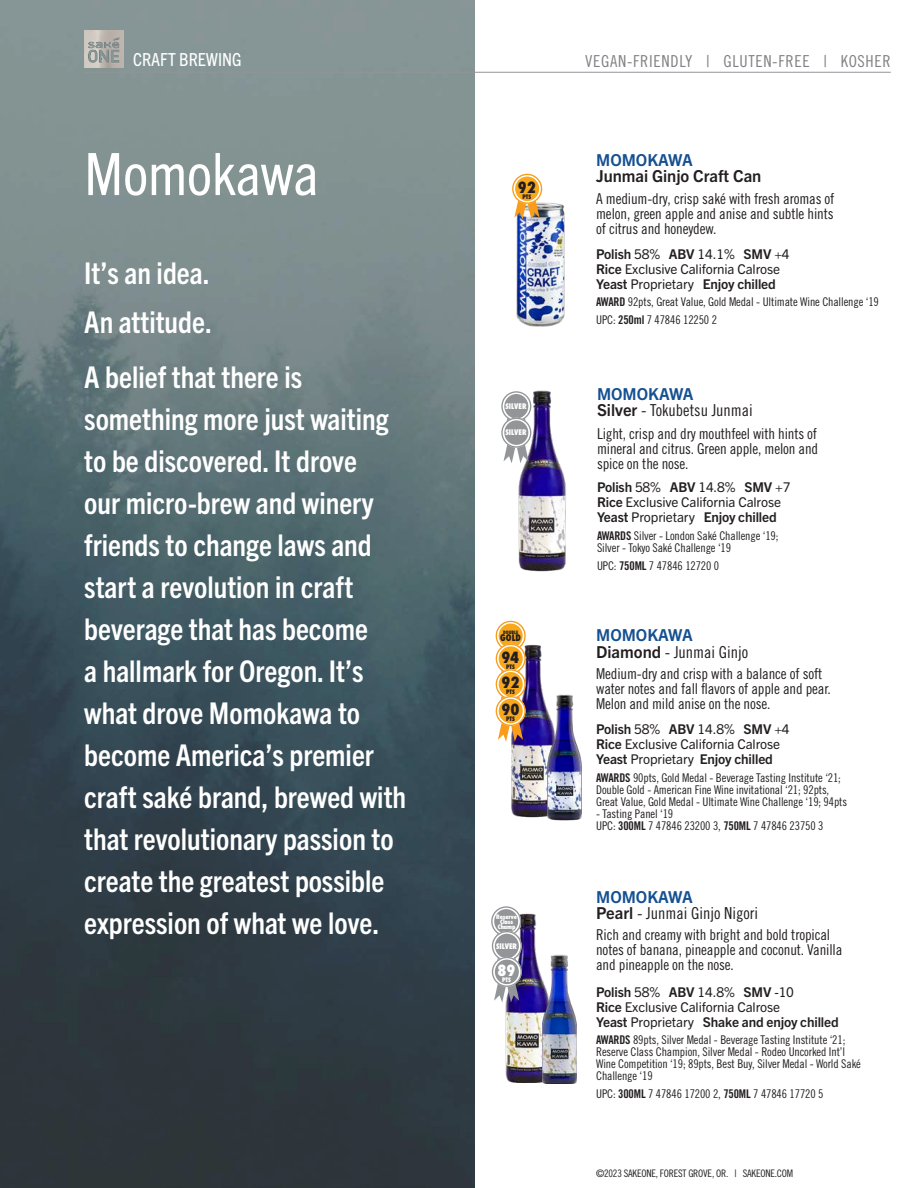
<style>
.page{position:relative;width:918px;height:1188px;background:#fff}
.page>*{position:absolute;margin:0;border:0;box-sizing:border-box;transform-origin:0 0}
.t1{font:condensed 58.5px "Trade Gothic Next LT Pro";color:#fff}
.t2{font:700 condensed 30px/42px "Trade Gothic Next LT Pro";color:#fff}
.t3{font:condensed 18px "Trade Gothic Next LT Pro";color:#fff}
.t4{font:16.5px/16.5px "Trade Gothic LT Pro Cn 18";color:#231f20}
.t5{font:16.5px "Trade Gothic LT Pro Cn 18";letter-spacing:.04em;color:#808285}
.t6{font:700 16.5px/16.5px "Trade Gothic Next LT Pro";color:#231f20}
.t7{font:15px/15px "Trade Gothic LT Pro Cn 18";letter-spacing:-.01em;color:#231f20;text-align:justify}
.t8{font:800 condensed 15px "Futura";color:#231f20}
.t9{font:800 condensed 15px "Futura";color:#fff}
.t10{font:13.5px/15px "Trade Gothic Next SR Pro";letter-spacing:-.01em;color:#231f20}
.t11{font:12px/12px "Trade Gothic LT Pro Cn 18";letter-spacing:-.01em;color:#231f20}
.t12{font:10.35px "Trade Gothic LT Pro Cn 18";letter-spacing:-.02em;color:#231f20}
.t13{font:800 condensed 9px "Futura";color:#231f20}
.t14{font:800 condensed 7.5px "Futura";color:#fff}
.t15{font:800 condensed 6px "Futura";letter-spacing:-.02em;color:#fff}
.t16{font:800 condensed 6px "Futura";letter-spacing:.01em;color:#231f20}
.t17{font:800 condensed 4.5px "Futura";color:#231f20}
.s1{color:#155091}
.s2{font-family:"Trade Gothic Next LT Pro";font-weight:700}
.s3{font-family:"Trade Gothic LT Pro Bd Cn 20"}
.s4{font-family:"Trade Gothic Next LT Pro";font-weight:700;color:#155091}
</style>
<div class="page">
<img style="left:518px;top:390px;width:48px;height:181px">
<img style="left:517px;top:203px;width:48px;height:123px">
<img style="left:0;top:0;width:474px;height:1188px">
<div style="left:496px;top:621px;width:29px;height:30px;border:3px solid #fff;border-radius:50%"></div>
<div style="left:496px;top:621px;width:30px;height:30px;border:1px solid #f89c1c;border-radius:50%"></div>
<hr style="left:84px;top:72px;width:807px;height:1px;background:#939598">
<img style="left:511px;top:642px;width:36px;height:176px">
<img style="left:547px;top:694px;width:35px;height:127px">
<div style="left:496px;top:644px;width:29px;height:30px;border:3px solid #fff;border-radius:50%"></div>
<div style="left:496px;top:644px;width:30px;height:30px;border:1px solid #f89c1c;border-radius:50%"></div>
<div style="left:496px;top:669px;width:29px;height:30px;border:3px solid #fff;border-radius:50%"></div>
<div style="left:496px;top:669px;width:30px;height:30px;border:1px solid #f89c1c;border-radius:50%"></div>
<svg style="left:498px;top:622px;width:25px;height:120px;background:#f1b252"></svg>
<div style="left:497px;top:697px;width:27px;height:28px;background:#f9a71b;border-radius:50%"></div>
<div style="left:496px;top:696px;width:29px;height:30px;border:3px solid #fff;border-radius:50%"></div>
<div style="left:496px;top:696px;width:30px;height:30px;border:1px solid #f89c1c;border-radius:50%"></div>
<svg style="left:514px;top:175px;width:26px;height:44px"></svg>
<div style="left:514px;top:175px;width:27px;height:27px;background:#f9a71b;border-radius:50%"></div>
<div style="left:512px;top:174px;width:30px;height:30px;border:3px solid #fff;border-radius:50%"></div>
<div style="left:512px;top:174px;width:30px;height:30px;border:1px solid #f89c1c;border-radius:50%"></div>
<img style="left:505px;top:913px;width:37px;height:170px">
<img style="left:84px;top:30px;width:39px;height:37px">
<div style="left:502px;top:391px;width:29px;height:30px;border:3px solid #fff;border-radius:50%"></div>
<div style="left:501px;top:391px;width:30px;height:30px;border:1px solid #939598;border-radius:50%"></div>
<svg style="left:504px;top:393px;width:25px;height:70px"></svg>
<div style="left:503px;top:419px;width:27px;height:27px;background:#939598;border-radius:50%"></div>
<div style="left:502px;top:418px;width:29px;height:30px;border:3px solid #fff;border-radius:50%"></div>
<div style="left:501px;top:418px;width:30px;height:30px;border:1px solid #939598;border-radius:50%"></div>
<img style="left:542px;top:954px;width:35px;height:130px">
<div style="left:491px;top:906px;width:30px;height:30px;border:1px solid #939598;border-radius:50%"></div>
<div style="left:492px;top:931px;width:30px;height:30px;border:3px solid #fff;border-radius:50%"></div>
<div style="left:492px;top:931px;width:30px;height:30px;border:1px solid #939598;border-radius:50%"></div>
<svg style="left:493px;top:908px;width:26px;height:95px"></svg>
<div style="left:494px;top:958px;width:26px;height:27px;background:#939698;border-radius:50%"></div>
<div style="left:492px;top:957px;width:30px;height:30px;border:3px solid #fff;border-radius:50%"></div>
<div style="left:492px;top:957px;width:30px;height:30px;border:1px solid #939698;border-radius:50%"></div>
<p class="t3" style="left:133px;top:47px;width:110px">CRAFT BREWING</p>
<p class="t5" style="left:585px;top:51px;width:307px">VEGAN-FRIENDLY | GLUTEN-FREE | KOSHER</p>
<p class="t1" style="left:84px;top:134px;width:235px">Momokawa</p>
<p class="t2" style="left:84px;top:250px;width:127px">It’s an idea.</p>
<p class="t2" style="left:84px;top:299px;width:129px">An attitude.</p>
<p class="t2" style="left:84px;top:354px;width:323px">A belief that there is something more just waiting to be discovered. It drove<br>our micro-brew and winery friends to change laws and start a revolution in craft beverage that has become<br>a hallmark for Oregon. It’s what drove Momokawa to become America’s premier craft saké brand, brewed with that revolutionary passion to create the greatest possible expression of what we love.</p>
<p class="t8" style="left:518px;top:177px;width:20px">92</p>
<p class="t16" style="left:523px;top:193px;width:10px">PTS</p>
<p class="t14" style="left:506px;top:401px;width:23px">SILVER</p>
<p class="t14" style="left:506px;top:428px;width:23px">SILVER</p>
<p class="t17" style="left:503px;top:629px;width:17px">DOUBLE</p>
<p class="t13" style="left:500px;top:632px;width:22px">GOLD</p>
<p class="t8" style="left:502px;top:647px;width:19px">94</p>
<p class="t16" style="left:506px;top:662px;width:10px">PTS</p>
<p class="t8" style="left:501px;top:673px;width:20px">92</p>
<p class="t16" style="left:506px;top:688px;width:10px">PTS</p>
<p class="t8" style="left:501px;top:699px;width:20px">90</p>
<p class="t16" style="left:506px;top:715px;width:10px">PTS</p>
<p class="t15" style="left:496px;top:913px;width:22px">Reserve</p>
<p class="t15" style="left:500px;top:918px;width:14px">Class</p>
<p class="t15" style="left:498px;top:923px;width:19px">Champ</p>
<p class="t14" style="left:496px;top:941px;width:23px">SILVER</p>
<p class="t9" style="left:498px;top:960px;width:20px">89</p>
<p class="t15" style="left:502px;top:976px;width:10px">PTS</p>
<p class="t6" style="left:596px;top:150px;width:167px"><span class="s1">MOMOKAWA<br></span>Junmai Ginjo Craft Can</p>
<p class="t7" style="left:596px;top:191px;width:240px">A medium-dry, crisp saké with fresh aromas of melon, green apple and anise and subtle hints of citrus and honeydew.</p>
<p class="t10" style="left:596px;top:245px;width:195px"><span class="s2">Polish</span> 58% <span class="s2">ABV</span> 14.1% <span class="s2">SMV</span> +4<br><span class="s2">Rice</span> Exclusive California Calrose<br><span class="s2">Yeast</span> Proprietary <span class="s2">Enjoy chilled</span></p>
<p class="t11" style="left:596px;top:296px;width:284px"><span class="s3">AWARD</span> 92pts, Great Value, Gold Medal - Ultimate Wine Challenge ‘19</p>
<p class="t11" style="left:596px;top:313px;width:122px">UPC: <span class="s3">250ml</span> 7 47846 12250 2</p>
<p class="t4" style="left:597px;top:386px;width:157px"><span class="s4">MOMOKAWA<br></span><span class="s2">Silver</span> - Tokubetsu Junmai</p>
<p class="t7" style="left:597px;top:426px;width:223px">Light, crisp and dry mouthfeel with hints of mineral and citrus. Green apple, melon and spice on the nose.</p>
<p class="t10" style="left:597px;top:479px;width:195px"><span class="s2">Polish</span> 58% <span class="s2">ABV</span> 14.8% <span class="s2">SMV</span> +7<br><span class="s2">Rice</span> Exclusive California Calrose<br><span class="s2">Yeast</span> Proprietary <span class="s2">Enjoy chilled</span></p>
<p class="t11" style="left:597px;top:529px;width:183px"><span class="s3">AWARDS</span> Silver - London Saké Challenge ‘19;</p>
<p class="t11" style="left:597px;top:541px;width:136px">Silver - Tokyo Saké Challenge ‘19</p>
<p class="t11" style="left:597px;top:560px;width:124px">UPC: <span class="s3">750ML</span> 7 47846 12720 0</p>
<p class="t4" style="left:596px;top:627px;width:154px"><span class="s4">MOMOKAWA<br></span><span class="s2">Diamond</span> - Junmai Ginjo</p>
<p class="t7" style="left:596px;top:666px;width:236px;text-align:left">Medium-dry and crisp with a balance of soft water notes and fall flavors of apple and pear.<br>Melon and mild anise on the nose.</p>
<p class="t10" style="left:596px;top:721px;width:195px"><span class="s2">Polish</span> 58% <span class="s2">ABV</span> 14.8% <span class="s2">SMV</span> +4<br><span class="s2">Rice</span> Exclusive California Calrose<br><span class="s2">Yeast</span> Proprietary <span class="s2">Enjoy chilled</span></p>
<p class="t11" style="left:596px;top:771px;width:253px"><span class="s3">AWARDS</span> 90pts, Gold Medal - Beverage Tasting Institute ‘21;<br>Double Gold - American Fine Wine invitational ‘21; 92pts,<br>Great Value, Gold Medal - Ultimate Wine Challenge ‘19; 94pts</p>
<p class="t11" style="left:596px;top:807px;width:79px">- Tasting Panel ‘19</p>
<p class="t11" style="left:596px;top:819px;width:229px">UPC: <span class="s3">300ML</span> 7 47846 23200 3, <span class="s3">750ML</span> 7 47846 23750 3</p>
<p class="t4" style="left:596px;top:888px;width:163px"><span class="s4">MOMOKAWA<br></span><span class="s2">Pearl</span> - Junmai Ginjo Nigori</p>
<p class="t7" style="left:596px;top:927px;width:248px;text-align:left">Rich and creamy with bright and bold tropical notes of banana, pineapple and coconut. Vanilla and pineapple on the nose.</p>
<p class="t10" style="left:596px;top:983px;width:244px"><span class="s2">Polish</span> 58% <span class="s2">ABV</span> 14.8% <span class="s2">SMV</span> -10<br><span class="s2">Rice</span> Exclusive California Calrose<br><span class="s2">Yeast</span> Proprietary <span class="s2">Shake and enjoy chilled</span></p>
<p class="t11" style="left:596px;top:1034px;width:266px"><span class="s3">AWARDS</span> 89pts, Silver Medal - Beverage Tasting Institute ‘21; Reserve Class Champion, Silver Medal - Rodeo Uncorked Int’l Wine Competition ‘19; 89pts, Best Buy, Silver Medal - World Saké Challenge ‘19</p>
<p class="t11" style="left:596px;top:1087px;width:229px">UPC: <span class="s3">300ML</span> 7 47846 17200 2, <span class="s3">750ML</span> 7 47846 17720 5</p>
<p class="t12" style="left:596px;top:1167px;width:198px">©2023 SAKEONE, FOREST GROVE, OR. | SAKEONE.COM</p>
</div>
